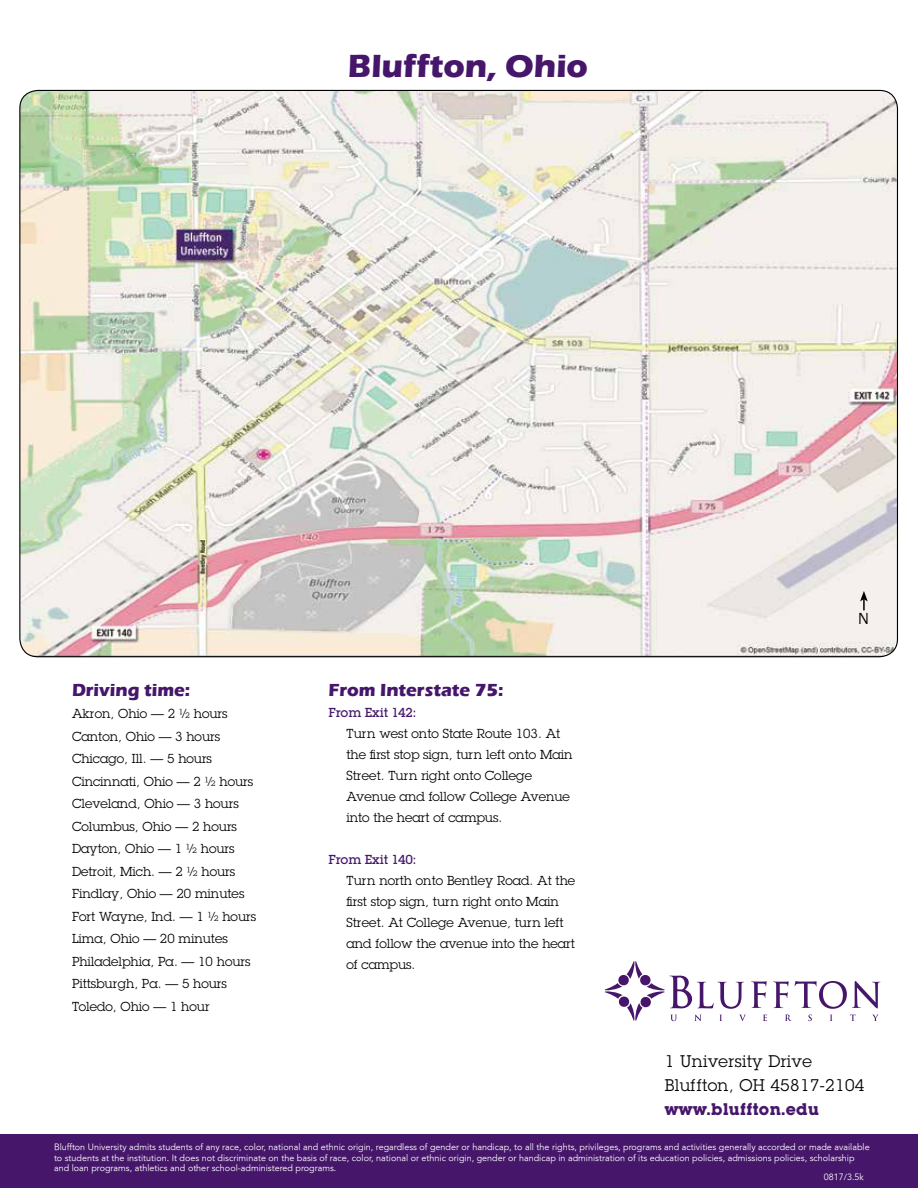
<style>
.page{position:relative;width:918px;height:1188px;background:#fff}
.page>*{position:absolute;margin:0;border:0;box-sizing:border-box;transform-origin:0 0}
.t1{font:700 33px "Eras ITC";color:#46166b}
.t2{font:700 18px "Eras ITC";color:#46166b}
.t3{font:16.5px/24px "Lubalin Graph Std";letter-spacing:.02em;color:#000}
.t4{font:700 16.5px "Lubalin Graph Std";letter-spacing:.02em;color:#46166b}
.t5{font:16.5px "Franklin Gothic";color:#000}
.t6{font:12.75px/22.5px "Lubalin Graph Std";color:#000}
.t7{font:500 12.75px "Lubalin Graph Std";color:#46166b}
.t8{font:300 9px/10.5px "Avenir 45";color:#fff}
</style>
<div class="page">
<div style="left:0;top:1134px;width:918px;height:54px;background:#46166b"></div>
<svg style="left:773px;top:981px;width:16px;height:27px"></svg>
<svg style="left:795px;top:981px;width:85px;height:28px"></svg>
<svg style="left:785px;top:1015px;width:7px;height:6px"></svg>
<svg style="left:808px;top:1015px;width:4px;height:6px"></svg>
<svg style="left:830px;top:1015px;width:3px;height:6px"></svg>
<svg style="left:850px;top:1015px;width:6px;height:6px"></svg>
<svg style="left:873px;top:1015px;width:5px;height:6px"></svg>
<svg style="left:605px;top:961px;width:162px;height:60px"></svg>
<img style="left:20px;top:90px;width:877px;height:567px">
<svg style="left:860px;top:591px;width:8px;height:19px"></svg>
<h1 class="t1" style="left:348px;top:47px;width:242px">Bluffton, Ohio</h1>
<h2 class="t2" style="left:72px;top:680px;width:120px">Driving time:</h2>
<p class="t6" style="left:72px;top:703px;width:186px">Akron, Ohio — 2 ½ hours<br>Canton, Ohio — 3 hours<br>Chicago, Ill. — 5 hours<br>Cincinnati, Ohio — 2 ½ hours<br>Cleveland, Ohio — 3 hours<br>Columbus, Ohio — 2 hours<br>Dayton, Ohio — 1 ½ hours<br>Detroit, Mich. — 2 ½ hours<br>Findlay, Ohio — 20 minutes<br>Fort Wayne, Ind. — 1 ½ hours<br>Lima, Ohio — 20 minutes<br>Philadelphia, Pa. — 10 hours<br>Pittsburgh, Pa. — 5 hours<br>Toledo, Ohio — 1 hour</p>
<h2 class="t2" style="left:328px;top:680px;width:177px">From Interstate 75:</h2>
<p class="t7" style="left:328px;top:704px;width:89px">From Exit 142:</p>
<p class="t6" style="left:347px;top:723px;width:228px;line-height:21px">Turn west onto State Route 103. At the first stop sign, turn left onto Main<br>Street. Turn right onto College<br>Avenue and follow College Avenue into the heart of campus.</p>
<p class="t7" style="left:328px;top:851px;width:89px">From Exit 140:</p>
<p class="t6" style="left:347px;top:870px;width:230px;line-height:21px">Turn north onto Bentley Road. At the first stop sign, turn right onto Main<br>Street. At College Avenue, turn left and follow the avenue into the heart of campus.</p>
<p class="t5" style="left:858px;top:608px;width:12px">N</p>
<p class="t3" style="left:665px;top:1049px;width:201px">1 University Drive<br>Bluffton, OH 45817-2104</p>
<p class="t4" style="left:665px;top:1098px;width:156px">www.bluffton.edu</p>
<p class="t8" style="left:54px;top:1142px;width:817px">Bluffton University admits students of any race, color, national and ethnic origin, regardless of gender or handicap, to all the rights, privileges, programs and activities generally accorded or made available to students at the institution. It does not discriminate on the basis of race, color, national or ethnic origin, gender or handicap in administration of its education policies, admissions policies, scholarship and loan programs, athletics and other school-administered programs.</p>
<p class="t8" style="left:824px;top:1172px;width:42px">0817/3.5k</p>
</div>
